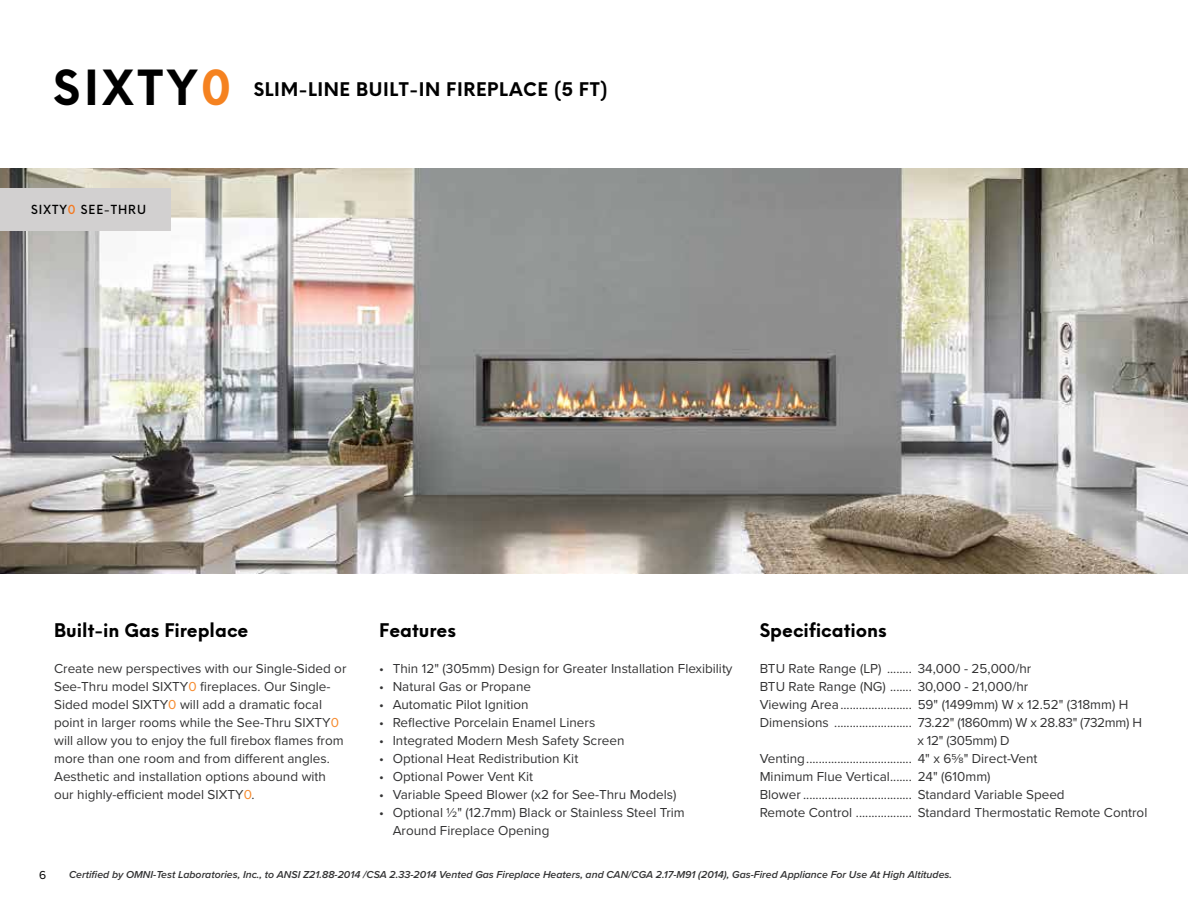
<style>
.page{position:relative;width:1188px;height:918px;background:#fff}
.page>*{position:absolute;margin:0;border:0;box-sizing:border-box;transform-origin:0 0}
.t1{font:700 46.35px "Neue Einstellung";letter-spacing:.085em;color:#000}
.t2{font:700 18px "Neue Einstellung";color:#000}
.t3{font:700 18px "Neue Einstellung";letter-spacing:.035em;color:#000}
.t4{font:13.5px/18px "Proxima Nova";color:#333334}
.t5{font:13.5px "Proxima Nova";letter-spacing:-.02em;color:#333334}
.t6{font:500 12px "Neue Einstellung";letter-spacing:.085em;color:#000}
.t7{font:12px "Proxima Nova";color:#000}
.t8{font:italic 600 10.5px "Proxima Nova";color:#333334}
.s1{color:#f58220}
.s2{color:#f47920}
.s3{color:#f68a2d}
</style>
<div class="page">
<img style="left:0;top:168px;width:1188px;height:405px">
<div style="left:0;top:188px;width:171px;height:42px;background:#d2d0d0"></div>
<h1 class="t1" style="left:53px;top:55px;width:179px">SIXTY<span class="s1">0</span></h1>
<h2 class="t3" style="left:254px;top:77px;width:355px">SLIM-LINE BUILT-IN FIREPLACE (5 FT)</h2>
<p class="t6" style="left:31px;top:201px;width:116px">SIXTY<span class="s2">0</span> SEE-THRU</p>
<h2 class="t2" style="left:54px;top:618px;width:196px">Built-in Gas Fireplace</h2>
<h2 class="t2" style="left:379px;top:618px;width:78px">Features</h2>
<h2 class="t2" style="left:760px;top:618px;width:129px">Specifications</h2>
<p class="t4" style="left:54px;top:659px;width:294px">Create new perspectives with our Single-Sided or See-Thru model SIXTY<span class="s3">0</span> fireplaces. Our Single-Sided model SIXTY<span class="s3">0</span> will add a dramatic focal point in larger rooms while the See-Thru SIXTY<span class="s3">0 </span>will allow you to enjoy the full firebox flames from more than one room and from different angles.<br>Aesthetic and installation options abound with our highly-efficient model SIXTY<span class="s3">0</span>.</p>
<p class="t4" style="left:379px;top:659px;width:355px">• Thin 12" (305mm) Design for Greater Installation Flexibility</p>
<p class="t4" style="left:379px;top:677px;width:153px">• Natural Gas or Propane</p>
<p class="t4" style="left:379px;top:695px;width:151px">• Automatic Pilot Ignition</p>
<p class="t4" style="left:379px;top:713px;width:218px">• Reflective Porcelain Enamel Liners</p>
<p class="t4" style="left:379px;top:731px;width:247px">• Integrated Modern Mesh Safety Screen</p>
<p class="t4" style="left:379px;top:749px;width:201px">• Optional Heat Redistribution Kit</p>
<p class="t4" style="left:379px;top:767px;width:155px">• Optional Power Vent Kit</p>
<p class="t4" style="left:379px;top:785px;width:299px">• Variable Speed Blower (x2 for See-Thru Models)</p>
<p class="t4" style="left:393px;top:803px;width:294px;text-indent:-14px">• Optional ½" (12.7mm) Black or Stainless Steel Trim<br>Around Fireplace Opening</p>
<p class="t4" style="left:760px;top:659px;width:273px">BTU Rate Range (LP) ........ 34,000 - 25,000/hr</p>
<p class="t4" style="left:760px;top:677px;width:270px">BTU Rate Range (NG) ....... 30,000 - 21,000/hr</p>
<p class="t4" style="left:760px;top:695px;width:370px">Viewing Area....................... 59" (1499mm) W x 12.52" (318mm) H</p>
<p class="t5" style="left:760px;top:713px;width:384px">Dimensions ......................... 73.22" (1860mm) W x 28.83" (732mm) H</p>
<p class="t4" style="left:917px;top:731px;width:94px">x 12" (305mm) D</p>
<p class="t4" style="left:760px;top:749px;width:279px">Venting.................................. 4" x 65/8" Direct-Vent</p>
<p class="t4" style="left:760px;top:767px;width:232px">Minimum Flue Vertical....... 24" (610mm)</p>
<p class="t4" style="left:760px;top:785px;width:307px">Blower ................................... Standard Variable Speed</p>
<p class="t4" style="left:760px;top:803px;width:389px">Remote Control .................. Standard Thermostatic Remote Control</p>
<p class="t7" style="left:39px;top:866px;width:9px">6</p>
<p class="t8" style="left:69px;top:867px;width:884px">Certified by OMNI-Test Laboratories, Inc., to ANSI Z21.88-2014 /CSA 2.33-2014 Vented Gas Fireplace Heaters, and CAN/CGA 2.17-M91 (2014), Gas-Fired Appliance For Use At High Altitudes.</p>
</div>
